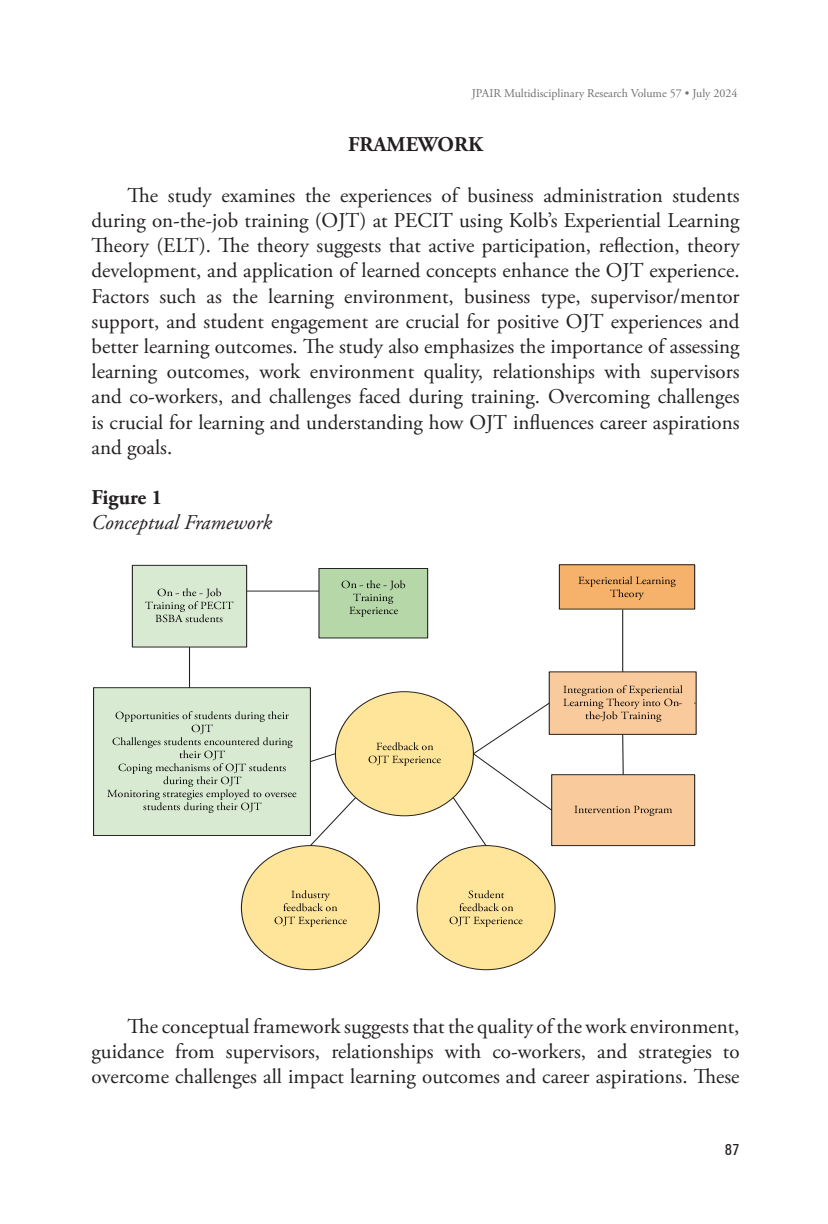
<style>
.page{position:relative;width:828px;height:1224px;background:#fff}
.page>*{position:absolute;margin:0;border:0;box-sizing:border-box;transform-origin:0 0}
.t1{font:21px/25.2px "Adobe Garamond Pro";color:#231f20;text-align:justify}
.t2{font:italic 21px "Adobe Garamond Pro";color:#231f20}
.t3{font:700 21px "Adobe Garamond Pro";color:#231f20}
.t4{font:500 condensed 16px "Univers";color:#231f20}
.t5{font:12px "Adobe Garamond Pro";color:#57585a}
</style>
<div class="page">
<div style="left:319px;top:568px;width:109px;height:70px;background:#b6d7a8"></div>
<div style="left:318px;top:568px;width:110px;height:70px;border:1px solid #231f20"></div>
<img style="left:341px;top:578px;width:86px;height:50px">
<img style="left:342px;top:578px;width:42px;height:13px">
<svg style="left:360px;top:578px;width:7px;height:13px"></svg>
<svg style="left:384px;top:578px;width:6px;height:13px"></svg>
<img style="left:390px;top:578px;width:23px;height:13px">
<img style="left:354px;top:591px;width:47px;height:13px">
<img style="left:349px;top:604px;width:54px;height:14px">
<div style="left:132px;top:565px;width:115px;height:82px;background:#d9ead3"></div>
<div style="left:132px;top:565px;width:115px;height:83px;border:1px solid #231f20"></div>
<img style="left:133px;top:575px;width:113px;height:62px">
<img style="left:158px;top:587px;width:41px;height:13px">
<svg style="left:176px;top:587px;width:7px;height:13px"></svg>
<svg style="left:199px;top:587px;width:7px;height:13px"></svg>
<img style="left:206px;top:587px;width:23px;height:13px">
<img style="left:146px;top:600px;width:95px;height:13px">
<img style="left:156px;top:613px;width:72px;height:13px">
<div style="left:94px;top:688px;width:216px;height:148px;background:#d9ead3"></div>
<div style="left:93px;top:687px;width:218px;height:149px;border:1px solid #231f20"></div>
<img style="left:94px;top:697px;width:216px;height:129px">
<img style="left:116px;top:709px;width:179px;height:13px">
<img style="left:192px;top:722px;width:27px;height:13px">
<img style="left:112px;top:735px;width:187px;height:14px">
<img style="left:180px;top:749px;width:49px;height:13px">
<img style="left:119px;top:762px;width:174px;height:13px">
<img style="left:163px;top:775px;width:82px;height:13px">
<img style="left:107px;top:788px;width:197px;height:13px">
<img style="left:143px;top:801px;width:122px;height:13px">
<div style="left:335px;top:692px;width:138px;height:124px;background:#ffe599;border-radius:50%"></div>
<img style="left:376px;top:742px;width:58px;height:9px">
<img style="left:368px;top:755px;width:73px;height:11px">
<div style="left:549px;top:672px;width:147px;height:62px;background:#f9cb9c"></div>
<div style="left:549px;top:671px;width:148px;height:64px;border:1px solid #231f20"></div>
<img style="left:550px;top:682px;width:146px;height:43px">
<img style="left:563px;top:683px;width:126px;height:14px">
<img style="left:564px;top:697px;width:114px;height:13px">
<svg style="left:678px;top:697px;width:7px;height:13px"></svg>
<img style="left:585px;top:710px;width:80px;height:13px">
<svg style="left:599px;top:710px;width:8px;height:13px"></svg>
<div style="left:552px;top:775px;width:143px;height:71px;background:#f9cb9c"></div>
<div style="left:551px;top:774px;width:144px;height:72px;border:1px solid #231f20"></div>
<img style="left:693px;top:784px;width:1px;height:52px">
<img style="left:574px;top:805px;width:98px;height:11px">
<div style="left:559px;top:565px;width:136px;height:44px;background:#f6b26b"></div>
<div style="left:559px;top:564px;width:136px;height:46px;border:1px solid #231f20"></div>
<img style="left:560px;top:575px;width:134px;height:24px">
<img style="left:579px;top:575px;width:104px;height:13px">
<img style="left:611px;top:588px;width:38px;height:11px">
<hr style="left:189px;top:647px;width:1px;height:41px;background:#231f20">
<hr style="left:247px;top:591px;width:72px;height:1px;background:#231f20">
<svg style="left:309px;top:752px;width:28px;height:11px"></svg>
<hr style="left:622px;top:610px;width:1px;height:62px;background:#231f20">
<hr style="left:622px;top:734px;width:2px;height:41px;background:#231f20">
<div style="left:241px;top:846px;width:138px;height:124px;background:#ffe599;border-radius:50%"></div>
<img style="left:291px;top:890px;width:39px;height:11px">
<img style="left:284px;top:903px;width:54px;height:9px">
<img style="left:274px;top:916px;width:73px;height:11px">
<div style="left:417px;top:846px;width:138px;height:124px;background:#ffe599;border-radius:50%"></div>
<img style="left:468px;top:890px;width:36px;height:9px">
<img style="left:459px;top:903px;width:55px;height:9px">
<img style="left:450px;top:916px;width:73px;height:11px">
<svg style="left:309px;top:796px;width:48px;height:51px"></svg>
<svg style="left:452px;top:702px;width:101px;height:145px"></svg>
<p class="t5" style="left:472px;top:86px;width:267px">JPAIR Multidisciplinary Research Volume 57 • July 2024</p>
<p class="t3" style="left:348px;top:133px;width:136px">FRAMEWORK</p>
<p class="t1" style="left:92px;top:183px;width:650px;text-indent:36px">The study examines the experiences of business administration students during on-the-job training (OJT) at PECIT using Kolb’s Experiential Learning Theory (ELT). The theory suggests that active participation, reflection, theory development, and application of learned concepts enhance the OJT experience.<br>Factors such as the learning environment, business type, supervisor/mentor support, and student engagement are crucial for positive OJT experiences and better learning outcomes. The study also emphasizes the importance of assessing learning outcomes, work environment quality, relationships with supervisors and co-workers, and challenges faced during training. Overcoming challenges is crucial for learning and understanding how OJT influences career aspirations and goals.</p>
<p class="t3" style="left:92px;top:485px;width:72px">Figure 1</p>
<p class="t2" style="left:92px;top:510px;width:182px">Conceptual Framework</p>
<p class="t1" style="left:92px;top:1014px;width:650px;text-indent:36px">The conceptual framework suggests that the quality of the work environment, guidance from supervisors, relationships with co-workers, and strategies to overcome challenges all impact learning outcomes and career aspirations. These</p>
<p class="t4" style="left:725px;top:1140px;width:16px">87</p>
</div>
